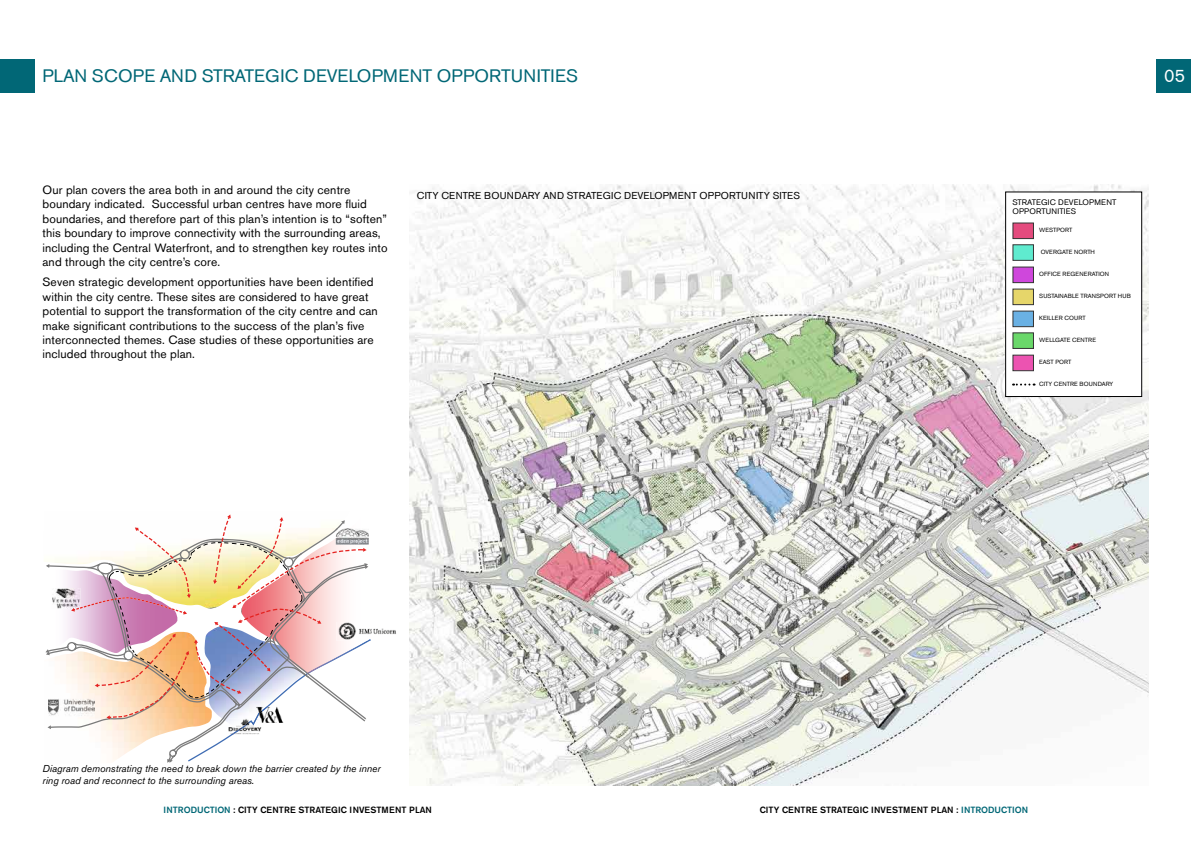
<style>
.page{position:relative;width:1191px;height:842px;background:#fff}
.page>*{position:absolute;margin:0;border:0;box-sizing:border-box;transform-origin:0 0}
.t1{font:18px "Akzidenz Grotesk Std";letter-spacing:.01em;color:#016776}
.t2{font:18px "Akzidenz Grotesk Std";color:#fff}
.t3{font:12px/14.4px "Akzidenz Grotesk Std";letter-spacing:.01em;color:#000}
.t4{font:italic 10px/12px "Akzidenz Grotesk Std";color:#000}
.t5{font:10px "Akzidenz Grotesk Std";letter-spacing:.02em;color:#000}
.t6{font:500 9px "Akzidenz Grotesk Std";color:#000}
.t7{font:8px "Akzidenz Grotesk Std";letter-spacing:.02em;color:#000}
.t8{font:6px "Akzidenz Grotesk Std";letter-spacing:.02em;color:#000}
.t9{font:6px "Akzidenz Grotesk Std";color:#000}
.s1{color:#016776}
</style>
<div class="page">
<img style="left:409px;top:185px;width:739px;height:600px">
<div style="left:1005px;top:192px;width:136px;height:204px;background:#fff"></div>
<svg style="left:1013px;top:384px;width:21px;height:2px"></svg>
<div style="left:1005px;top:192px;width:137px;height:205px;border:1px solid #000"></div>
<div style="left:0;top:60px;width:34px;height:33px;background:#016776"></div>
<div style="left:1157px;top:60px;width:34px;height:33px;background:#016776"></div>
<div style="left:1012px;top:223px;width:21px;height:16px;background:#e44b7e"></div>
<svg style="left:1012px;top:244px;width:21px;height:17px"></svg>
<div style="left:1012px;top:267px;width:21px;height:16px;background:#cf47dc"></div>
<div style="left:1012px;top:289px;width:21px;height:16px;background:#e6d66a"></div>
<div style="left:1012px;top:311px;width:21px;height:16px;background:#6ab1e4"></div>
<svg style="left:1012px;top:332px;width:21px;height:17px"></svg>
<div style="left:1012px;top:355px;width:21px;height:16px;background:#ec53b1"></div>
<img style="left:371px;top:628px;width:25px;height:6px">
<svg style="left:45px;top:514px;width:326px;height:249px"></svg>
<h1 class="t1" style="left:43px;top:65px;width:537px">PLAN SCOPE AND STRATEGIC DEVELOPMENT OPPORTUNITIES</h1>
<p class="t2" style="left:1164px;top:65px;width:23px">05</p>
<p class="t3" style="left:43px;top:183px;width:309px">Our plan covers the area both in and around the city centre</p>
<p class="t5" style="left:417px;top:190px;width:385px">CITY CENTRE BOUNDARY AND STRATEGIC DEVELOPMENT OPPORTUNITY SITES</p>
<p class="t3" style="left:43px;top:197px;width:326px">boundary indicated. Successful urban centres have more fluid</p>
<p class="t3" style="left:43px;top:211px;width:346px">boundaries, and therefore part of this plan’s intention is to “soften”</p>
<p class="t7" style="left:1012px;top:197px;width:105px">STRATEGIC DEVELOPMENT</p>
<p class="t7" style="left:1012px;top:207px;width:65px">OPPORTUNITIES</p>
<p class="t8" style="left:1039px;top:226px;width:35px">WESTPORT</p>
<p class="t3" style="left:43px;top:226px;width:339px">this boundary to improve connectivity with the surrounding areas,</p>
<p class="t3" style="left:43px;top:240px;width:346px">including the Central Waterfront, and to strengthen key routes into</p>
<p class="t9" style="left:1040px;top:248px;width:56px">OVERGATE NORTH</p>
<p class="t3" style="left:43px;top:255px;width:179px">and through the city centre’s core.</p>
<p class="t8" style="left:1039px;top:270px;width:71px">OFFICE REGENERATION</p>
<p class="t3" style="left:43px;top:275px;width:332px">Seven strategic development opportunities have been identified</p>
<p class="t3" style="left:43px;top:289px;width:327px">within the city centre. These sites are considered to have great</p>
<p class="t8" style="left:1039px;top:292px;width:93px">SUSTAINABLE TRANSPORT HUB</p>
<p class="t3" style="left:43px;top:304px;width:337px">potential to support the transformation of the city centre and can</p>
<p class="t3" style="left:43px;top:318px;width:323px">make significant contributions to the success of the plan’s five</p>
<p class="t3" style="left:43px;top:333px;width:333px">interconnected themes. Case studies of these opportunities are included throughout the plan.</p>
<p class="t8" style="left:1039px;top:315px;width:48px">KEILLER COURT</p>
<p class="t9" style="left:1039px;top:336px;width:58px">WELLGATE CENTRE</p>
<p class="t9" style="left:1039px;top:359px;width:34px">EAST PORT</p>
<p class="t8" style="left:1039px;top:381px;width:76px">CITY CENTRE BOUNDARY</p>
<p class="t4" style="left:43px;top:763px;width:339px">Diagram demonstrating the need to break down the barrier created by the inner ring road and reconnect to the surrounding areas.</p>
<p class="t6" style="left:163px;top:805px;width:270px"><span class="s1">INTRODUCTION</span> : CITY CENTRE STRATEGIC INVESTMENT PLAN</p>
<p class="t6" style="left:759px;top:805px;width:270px">CITY CENTRE STRATEGIC INVESTMENT PLAN : <span class="s1">INTRODUCTION</span></p>
</div>
